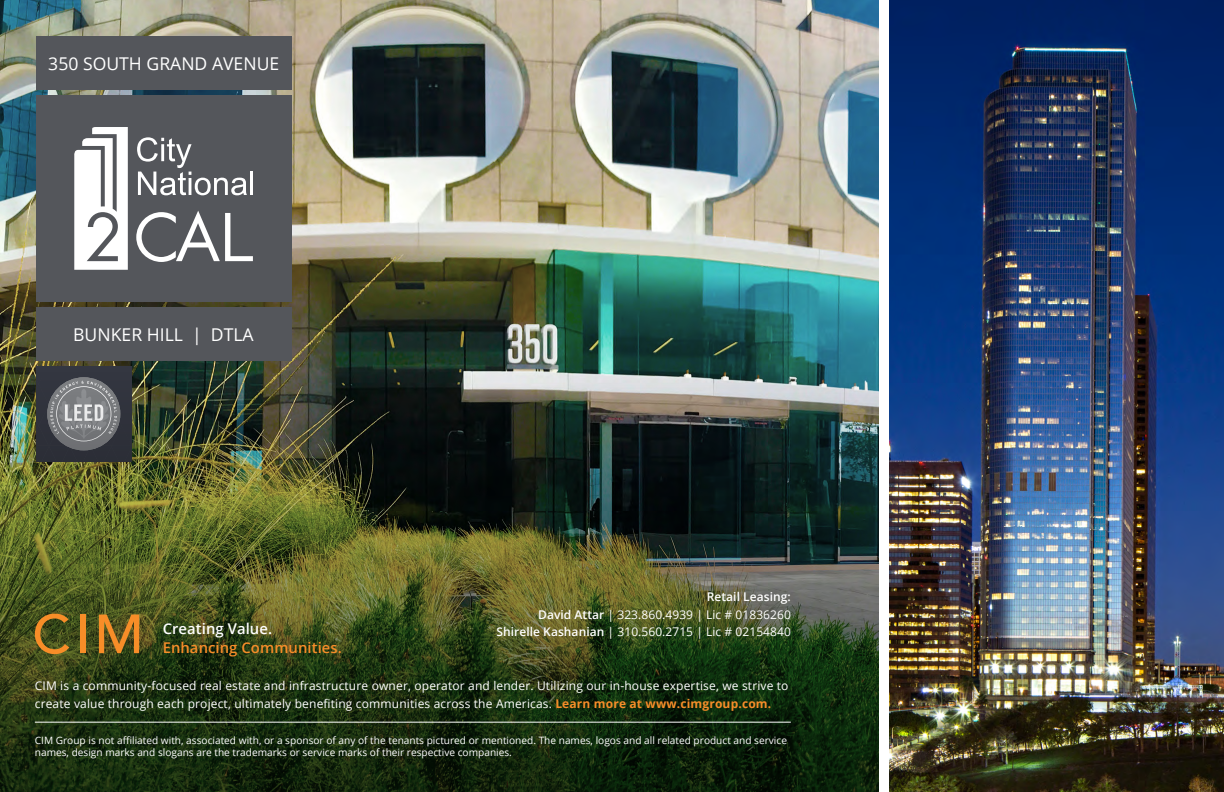
<style>
.page{position:relative;width:1224px;height:792px;background:#fff}
.page>*{position:absolute;margin:0;border:0;box-sizing:border-box;transform-origin:0 0}
.t1{font:17.6px "Open Sans";color:#fff}
.t2{font:600 14.8px "Open Sans";letter-spacing:.005em;color:#f78d29}
.t3{font:600 14.8px "Open Sans";letter-spacing:.005em;color:#fff}
.t4{font:12px/17.2px "Open Sans";letter-spacing:.015em;color:#fff}
.t5{font:10.1px/12px "Open Sans";color:#fff}
.s1{font-weight:600}
.s2{font-weight:700;color:#f78d29}
</style>
<div class="page">
<img style="left:889px;top:0;width:335px;height:792px">
<img style="left:0;top:0;width:878px;height:373px">
<svg style="left:36px;top:366px;width:96px;height:7px"></svg>
<div style="left:36px;top:36px;width:255px;height:54px;background:#54565b"></div>
<div style="left:36px;top:307px;width:255px;height:54px;background:#54565b"></div>
<div style="left:36px;top:95px;width:255px;height:207px;background:#54565b"></div>
<svg style="left:137px;top:137px;width:110px;height:58px"></svg>
<hr style="left:250px;top:172px;width:3px;height:23px;background:#fff">
<svg style="left:136px;top:211px;width:117px;height:51px"></svg>
<svg style="left:74px;top:127px;width:54px;height:143px"></svg>
<img style="left:0;top:373px;width:878px;height:419px">
<svg style="left:35px;top:614px;width:34px;height:40px"></svg>
<div style="left:80px;top:615px;width:6px;height:38px;background:#f78d28"></div>
<svg style="left:99px;top:615px;width:40px;height:38px;background:#9f6c22"></svg>
<hr style="left:35px;top:722px;width:756px;height:1px;background:#fff">
<h1 class="t1" style="left:48px;top:51px;width:233px">350 SOUTH GRAND AVENUE</h1>
<h1 class="t1" style="left:73px;top:322px;width:182px">BUNKER HILL | DTLA</h1>
<p class="t3" style="left:163px;top:619px;width:111px">Creating Value.</p>
<p class="t2" style="left:163px;top:638px;width:181px">Enhancing Communities.</p>
<p class="t4" style="left:496px;top:588px;width:296px;text-align:right"><span class="s1">Retail Leasing:<br>David Attar</span> | 323.860.4939 | Lic # 01836260<br><span class="s1">Shirelle Kashanian</span> | 310.560.2715 | Lic # 02154840</p>
<p class="t4" style="left:35px;top:677px;width:755px;line-height:18px">CIM is a community-focused real estate and infrastructure owner, operator and lender. Utilizing our in-house expertise, we strive to create value through each project, ultimately benefiting communities across the Americas. <span class="s2">Learn more at www.cimgroup.com.</span></p>
<p class="t5" style="left:35px;top:734px;width:754px">CIM Group is not affiliated with, associated with, or a sponsor of any of the tenants pictured or mentioned. The names, logos and all related product and service names, design marks and slogans are the trademarks or service marks of their respective companies.</p>
</div>
